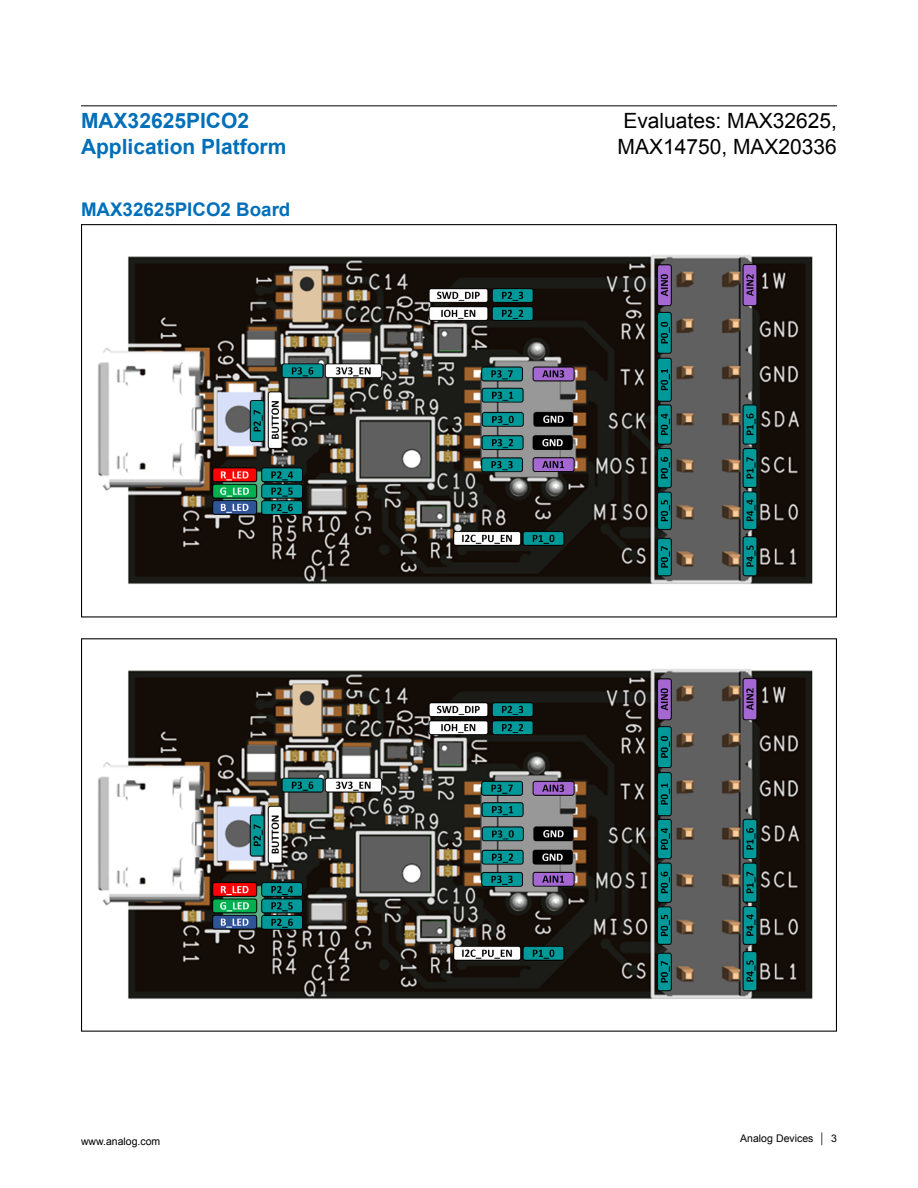
<style>
.page{position:relative;width:918px;height:1188px;background:#fff}
.page>*{position:absolute;margin:0;border:0;box-sizing:border-box;transform-origin:0 0}
.t1{font:21px/25.2px "Arial";color:#000}
.t2{font:700 21px/25.2px "Arial";color:#006fb9}
.t3{font:700 18.75px "Arial";color:#006fb9}
.t4{font:10.5px "Arial";color:#000}
</style>
<div class="page">
<hr style="left:81px;top:105px;width:756px;height:1px;background:#000">
<img style="left:98px;top:255px;width:715px;height:329px">
<img style="left:98px;top:669px;width:715px;height:330px">
<p class="t2" style="left:81px;top:109px;width:207px">MAX32625PICO2<br>Application Platform</p>
<p class="t1" style="left:618px;top:109px;width:221px">Evaluates: MAX32625,<br>MAX14750, MAX20336</p>
<p class="t3" style="left:81px;top:197px;width:211px">MAX32625PICO2 Board</p>
<p class="t4" style="left:81px;top:1134px;width:81px">www.analog.com</p>
<p class="t4" style="left:740px;top:1131px;width:98px">Analog Devices │ 3</p>
</div>
